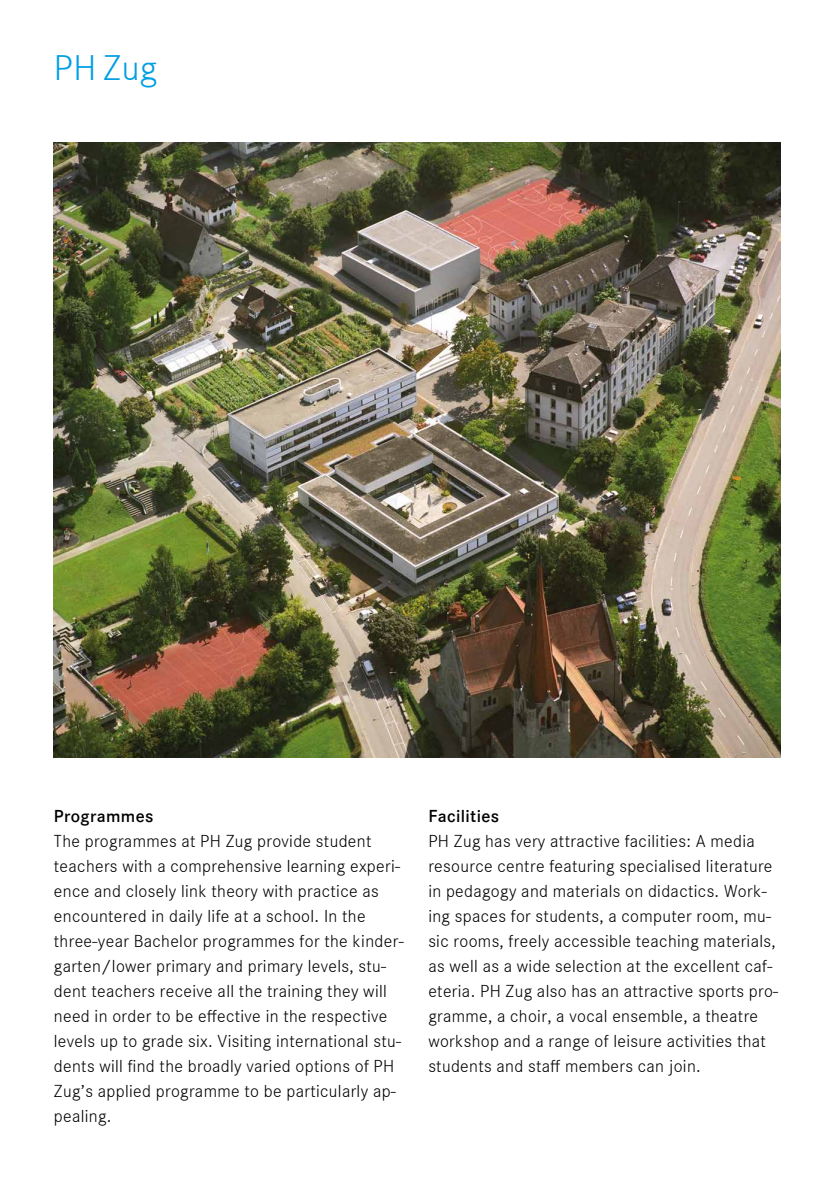
<style>
.page{position:relative;width:834px;height:1191px;background:#fff}
.page>*{position:absolute;margin:0;border:0;box-sizing:border-box;transform-origin:0 0}
.t1{font:300 37px "Corporate S";color:#009fe3}
.t2{font:300 18px/25px "Corporate S";letter-spacing:.02em;color:#000}
.t3{font:600 18px "Corporate S";letter-spacing:.02em;color:#000}
</style>
<div class="page">
<img style="left:54px;top:143px;width:726px;height:614px">
<h1 class="t1" style="left:54px;top:43px;width:105px">PH Zug</h1>
<p class="t3" style="left:54px;top:804px;width:101px">Programmes</p>
<p class="t2" style="left:54px;top:828px;width:351px">The programmes at PH Zug provide student teachers with a comprehensive learning experi&shy;ence and closely link theory with practice as encountered in daily life at a school. In the three-year Bachelor programmes for the kinder&shy;garten/lower primary and primary levels, stu&shy;dent teachers receive all the training they will need in order to be effective in the respective levels up to grade six. Visiting international stu&shy;dents will find the broadly varied options of PH Zug’s applied programme to be particularly ap&shy;pealing.</p>
<p class="t3" style="left:428px;top:804px;width:72px">Facilities</p>
<p class="t2" style="left:428px;top:828px;width:351px">PH Zug has very attractive facilities: A media resource centre featuring specialised literature in pedagogy and materials on didactics. Work&shy;ing spaces for students, a computer room, mu&shy;sic rooms, freely accessible teaching materials, as well as a wide selection at the excellent caf&shy;eteria. PH Zug also has an attractive sports pro&shy;gramme, a choir, a vocal ensemble, a theatre workshop and a range of leisure activities that students and staff members can join.</p>
</div>
